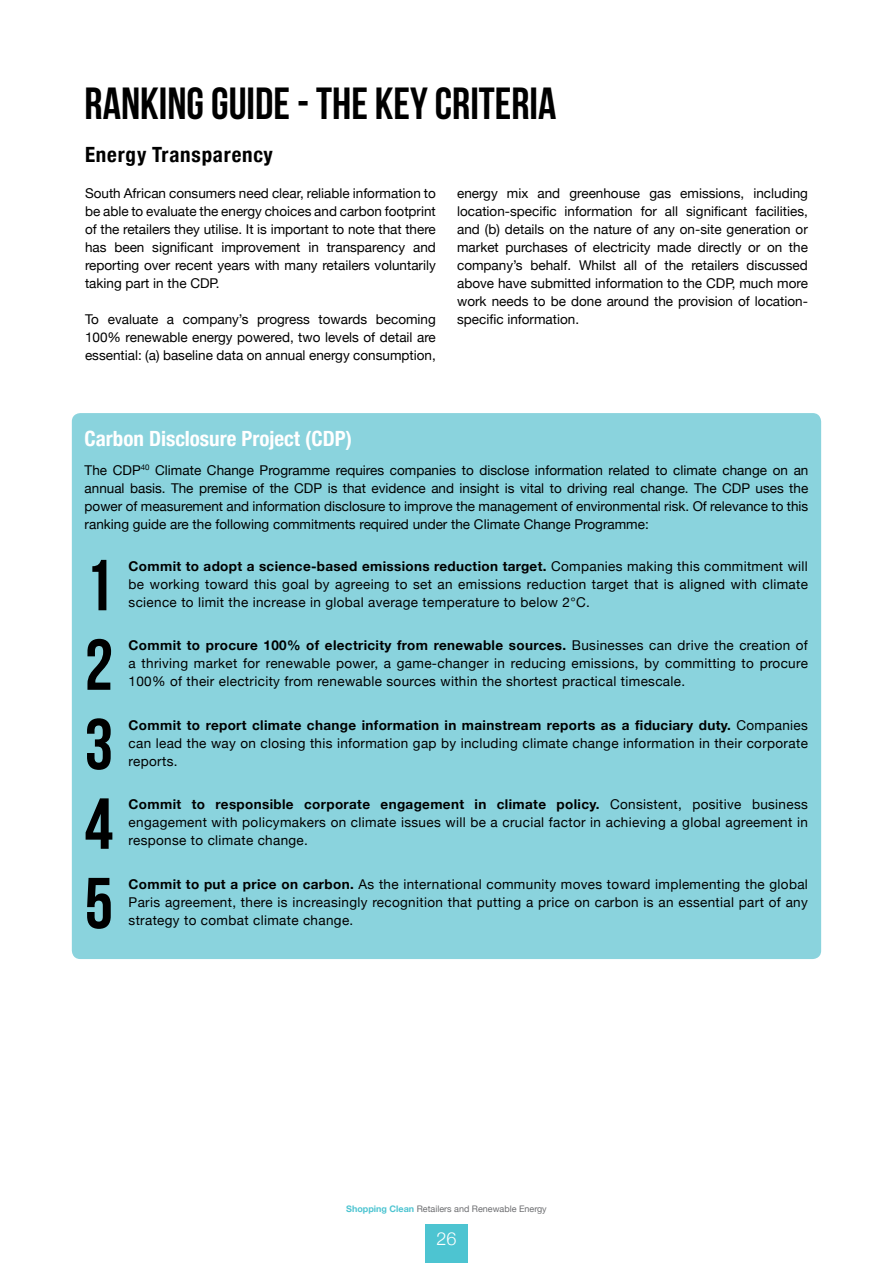
<style>
.page{position:relative;width:893px;height:1263px;background:#fff}
.page>*{position:absolute;margin:0;border:0;box-sizing:border-box;transform-origin:0 0}
.t1{font:72px/79.5px "Bebas Neue";color:#000;text-align:justify}
.t2{font:45px "Bebas Neue";color:#000}
.t3{font:700 condensed 21px "Helvetica Neue";color:#fff}
.t4{font:700 condensed 21px "Helvetica Neue";letter-spacing:.04em;color:#000}
.t5{font:300 18px "Helvetica Neue";color:#fff}
.t6{font:13.5px/18px "Helvetica Neue";letter-spacing:.025em;color:#000;text-align:justify}
.t7{font:9px "Helvetica Neue";color:#6d6e71}
.s1{font-weight:700}
.s2{font-weight:700;color:#4dc4d1}
</style>
<div class="page">
<div style="left:72px;top:413px;width:749px;height:546px;background:#8ad3dd;border-radius:9px"></div>
<div style="left:425px;top:1224px;width:43px;height:39px;background:#4dc4d1"></div>
<h2 class="t2" style="left:85px;top:79px;width:473px">RANKING GUIDE - THE KEY CRITERIA</h2>
<h3 class="t4" style="left:85px;top:137px;width:189px">Energy Transparency</h3>
<p class="t6" style="left:85px;top:185px;width:352px">South African consumers need clear, reliable information to be able to evaluate the energy choices and carbon footprint of the retailers they utilise. It is important to note that there has been significant improvement in transparency and reporting over recent years with many retailers voluntarily taking part in the CDP.</p>
<p class="t6" style="left:85px;top:311px;width:352px">To evaluate a company’s progress towards becoming 100% renewable energy powered, two levels of detail are essential: (a) baseline data on annual energy consumption,</p>
<p class="t6" style="left:457px;top:185px;width:352px">energy mix and greenhouse gas emissions, including location-specific information for all significant facilities, and (b) details on the nature of any on-site generation or market purchases of electricity made directly or on the company’s behalf. Whilst all of the retailers discussed above have submitted information to the CDP, much more work needs to be done around the provision of location&shy;specific information.</p>
<h3 class="t3" style="left:85px;top:421px;width:269px">Carbon Disclosure Project (CDP)</h3>
<p class="t6" style="left:85px;top:462px;width:725px">The CDP<sup>40</sup> Climate Change Programme requires companies to disclose information related to climate change on an annual basis. The premise of the CDP is that evidence and insight is vital to driving real change. The CDP uses the power of measurement and information disclosure to improve the management of environmental risk. Of relevance to this ranking guide are the following commitments required under the Climate Change Programme:</p>
<h1 class="t1" style="left:85px;top:545px;width:30px">1</h1>
<p class="t6" style="left:129px;top:558px;width:681px"><span class="s1">Commit to adopt a science-based emissions reduction target.</span> Companies making this commitment will be working toward this goal by agreeing to set an emissions reduction target that is aligned with climate science to limit the increase in global average temperature to below 2°C.</p>
<p class="t6" style="left:129px;top:637px;width:681px"><span class="s1">Commit to procure 100% of electricity from renewable sources.</span> Businesses can drive the creation of a thriving market for renewable power, a game-changer in reducing emissions, by committing to procure 100% of their electricity from renewable sources within the shortest practical timescale.</p>
<p class="t6" style="left:129px;top:717px;width:681px"><span class="s1">Commit to report climate change information in mainstream reports as a fiduciary duty.</span> Companies can lead the way on closing this information gap by including climate change information in their corporate reports.</p>
<p class="t6" style="left:129px;top:796px;width:681px"><span class="s1">Commit to responsible corporate engagement in climate policy.</span> Consistent, positive business engagement with policymakers on climate issues will be a crucial factor in achieving a global agreement in response to climate change.</p>
<p class="t6" style="left:129px;top:876px;width:681px"><span class="s1">Commit to put a price on carbon.</span> As the international community moves toward implementing the global Paris agreement, there is increasingly recognition that putting a price on carbon is an essential part of any strategy to combat climate change.</p>
<h1 class="t1" style="left:85px;top:624px;width:30px">2<br>3<br>4<br>5</h1>
<p class="t7" style="left:346px;top:1203px;width:202px"><span class="s2">Shopping Clean</span> Retailers and Renewable Energy</p>
<h3 class="t5" style="left:436px;top:1224px;width:22px">26</h3>
</div>
